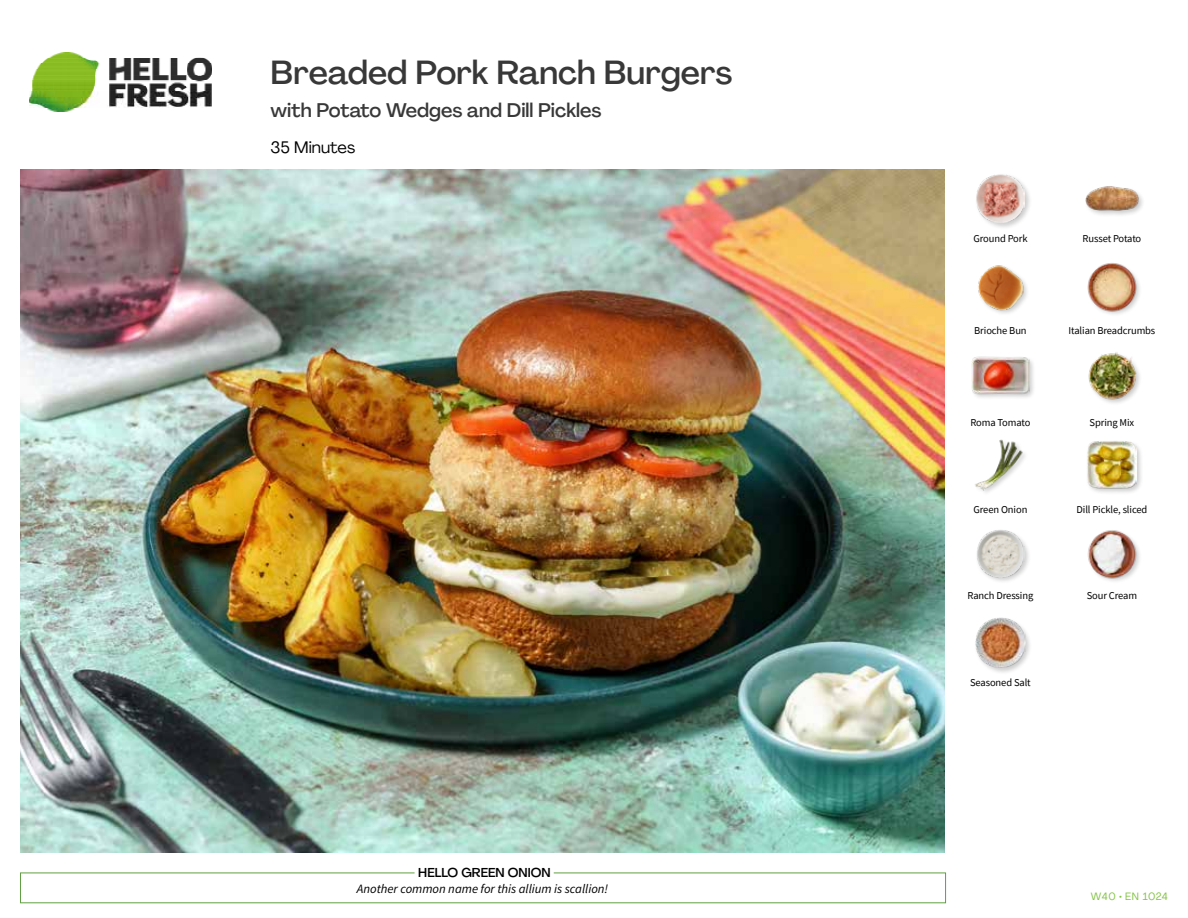
<style>
.page{position:relative;width:1188px;height:918px;background:#fff}
.page>*{position:absolute;margin:0;border:0;box-sizing:border-box;transform-origin:0 0}
.t1{font:500 33px "Agrandir";color:#383839}
.t2{font:500 19.5px "Agrandir";color:#383839}
.t3{font:16.5px "Agrandir";color:#000}
.t4{font:italic 12.75px "Source Sans Pro";color:#000}
.t5{font:500 12.75px "Agrandir";color:#000}
.t6{font:10.5px "Source Sans Pro";letter-spacing:-.01em;color:#000}
.t7{font:10.5px "Agrandir";letter-spacing:.05em;color:#82c341}
</style>
<div class="page">
<img style="left:30px;top:53px;width:181px;height:59px">
<div style="left:20px;top:873px;width:926px;height:30px;border:1px solid #609f43"></div>
<div style="left:415px;top:865px;width:139px;height:15px;background:#fff"></div>
<img style="left:21px;top:170px;width:924px;height:682px">
<div style="left:974px;top:617px;width:58px;height:58px;background:#000;opacity:.2"></div>
<img style="left:975px;top:618px;width:51px;height:50px">
<img style="left:1087px;top:530px;width:53px;height:51px">
<div style="left:975px;top:529px;width:56px;height:55px;background:#000;opacity:.2"></div>
<img style="left:976px;top:529px;width:49px;height:49px">
<div style="left:1085px;top:439px;width:59px;height:57px;background:#000;opacity:.2"></div>
<img style="left:1087px;top:440px;width:50px;height:50px">
<img style="left:975px;top:439px;width:50px;height:54px">
<img style="left:1088px;top:352px;width:52px;height:51px">
<div style="left:971px;top:356px;width:65px;height:45px;background:#000;opacity:.2"></div>
<img style="left:972px;top:356px;width:57px;height:45px">
<img style="left:1087px;top:263px;width:53px;height:51px">
<img style="left:978px;top:265px;width:49px;height:49px">
<div style="left:1084px;top:185px;width:61px;height:33px;background:#000;opacity:.2"></div>
<img style="left:1084px;top:185px;width:57px;height:28px">
<div style="left:975px;top:173px;width:57px;height:57px;background:#000;opacity:.2"></div>
<img style="left:976px;top:174px;width:49px;height:48px">
<h1 class="t1" style="left:271px;top:52px;width:463px">Breaded Pork Ranch Burgers</h1>
<h2 class="t2" style="left:271px;top:98px;width:333px">with Potato Wedges and Dill Pickles</h2>
<h3 class="t3" style="left:271px;top:137px;width:86px">35 Minutes</h3>
<p class="t5" style="left:418px;top:864px;width:134px">HELLO GREEN ONION</p>
<p class="t4" style="left:357px;top:881px;width:253px">Another common name for this allium is scallion!</p>
<p class="t6" style="left:973px;top:231px;width:56px">Ground Pork</p>
<p class="t6" style="left:1083px;top:231px;width:60px">Russet Potato</p>
<p class="t6" style="left:974px;top:324px;width:54px">Brioche Bun</p>
<p class="t6" style="left:1069px;top:324px;width:88px">Italian Breadcrumbs</p>
<p class="t6" style="left:970px;top:416px;width:62px">Roma Tomato</p>
<p class="t6" style="left:1090px;top:416px;width:46px">Spring Mix</p>
<p class="t6" style="left:974px;top:503px;width:55px">Green Onion</p>
<p class="t6" style="left:1077px;top:503px;width:72px">Dill Pickle, sliced</p>
<p class="t6" style="left:968px;top:589px;width:67px">Ranch Dressing</p>
<p class="t6" style="left:1087px;top:589px;width:52px">Sour Cream</p>
<p class="t6" style="left:970px;top:675px;width:62px">Seasoned Salt</p>
<p class="t7" style="left:1091px;top:890px;width:79px">W40 • EN 1024</p>
</div>
